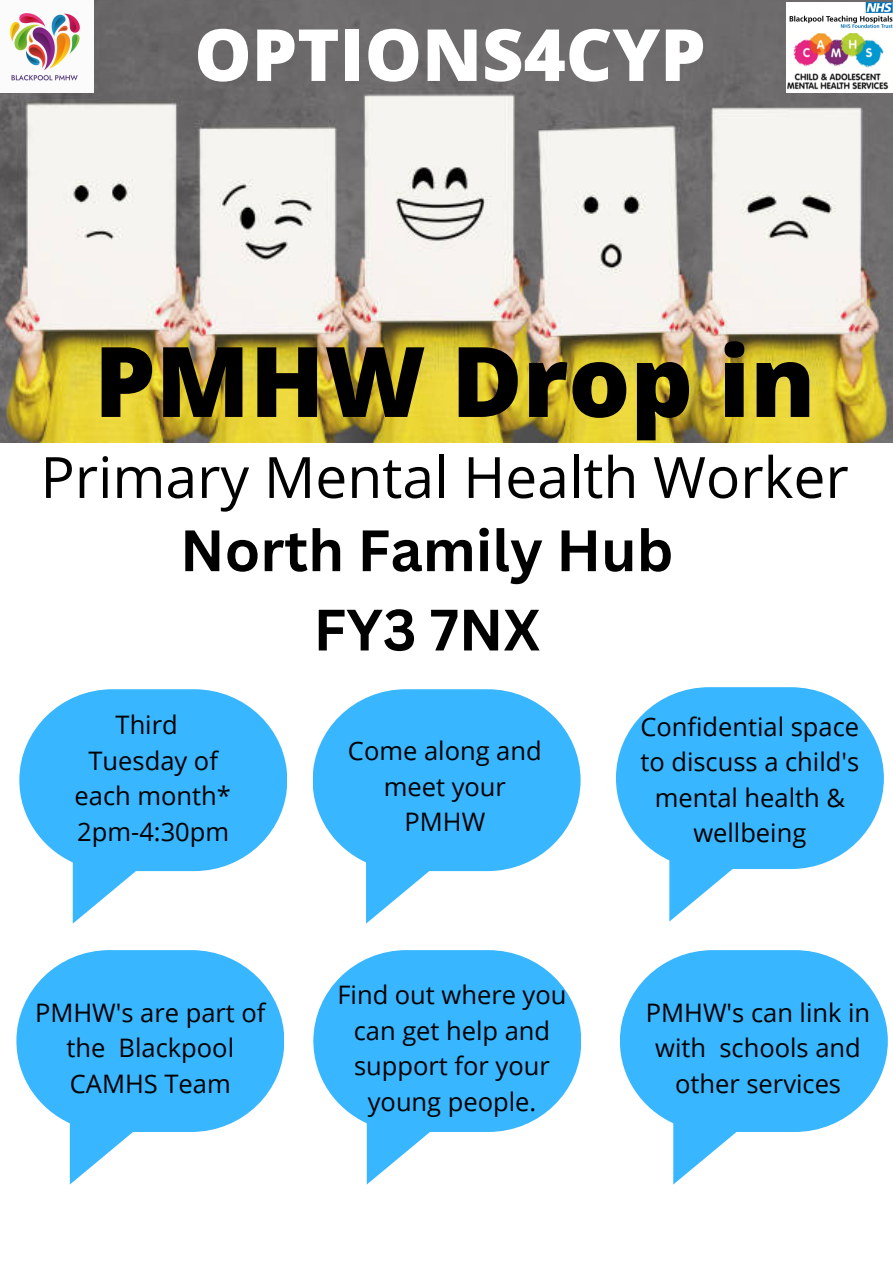
<style>
.page{position:relative;width:893px;height:1263px;background:#fff}
.page>*{position:absolute;margin:0;border:0;box-sizing:border-box;transform-origin:0 0}
.t1{font:800 97.5px "Open Sans";color:#000}
.t2{font:800 72px "Open Sans";color:#fff}
.t3{font:57px "Open Sans";color:#000}
.t4{font:700 57px "Canva Sans";color:#000}
.t5{font:25.5px/35.4px "Open Sans";color:#000;text-align:center}
</style>
<div class="page">
<svg style="left:313px;top:689px;width:267px;height:182px;background:#54c0ff"></svg>
<svg style="left:620px;top:950px;width:268px;height:182px;background:#55c0ff"></svg>
<svg style="left:313px;top:950px;width:268px;height:182px;background:#55c0ff"></svg>
<svg style="left:616px;top:687px;width:268px;height:182px;background:#55c0ff"></svg>
<svg style="left:16px;top:950px;width:268px;height:182px;background:#55c0ff"></svg>
<svg style="left:19px;top:689px;width:268px;height:182px;background:#55c0ff"></svg>
<img style="left:0;top:0;width:893px;height:442px">
<img style="left:0;top:0;width:94px;height:93px">
<img style="left:786px;top:2px;width:107px;height:91px">
<p class="t2" style="left:194px;top:4px;width:513px">OPTIONS4CYP</p>
<p class="t1" style="left:94px;top:313px;width:723px">PMHW Drop in</p>
<p class="t3" style="left:40px;top:437px;width:809px">Primary Mental Health Worker</p>
<p class="t4" style="left:180px;top:510px;width:495px">North Family Hub</p>
<p class="t4" style="left:313px;top:590px;width:228px">FY3 7NX</p>
<p class="t5" style="left:75px;top:706px;width:158px">Third<br>Tuesday of each month*</p>
<p class="t5" style="left:77px;top:813px;width:153px">2pm-4:30pm</p>
<p class="t5" style="left:35px;top:994px;width:232px">PMHW's are part of the Blackpool<br>CAMHS Team</p>
<p class="t5" style="left:348px;top:733px;width:195px">Come along and meet your<br>PMHW</p>
<p class="t5" style="left:337px;top:977px;width:230px">Find out where you can get help and support for your young people.</p>
<p class="t5" style="left:640px;top:708px;width:220px">Confidential space to discuss a child's mental health &amp; wellbeing</p>
<p class="t5" style="left:646px;top:994px;width:226px">PMHW's can link in with schools and other services</p>
</div>
